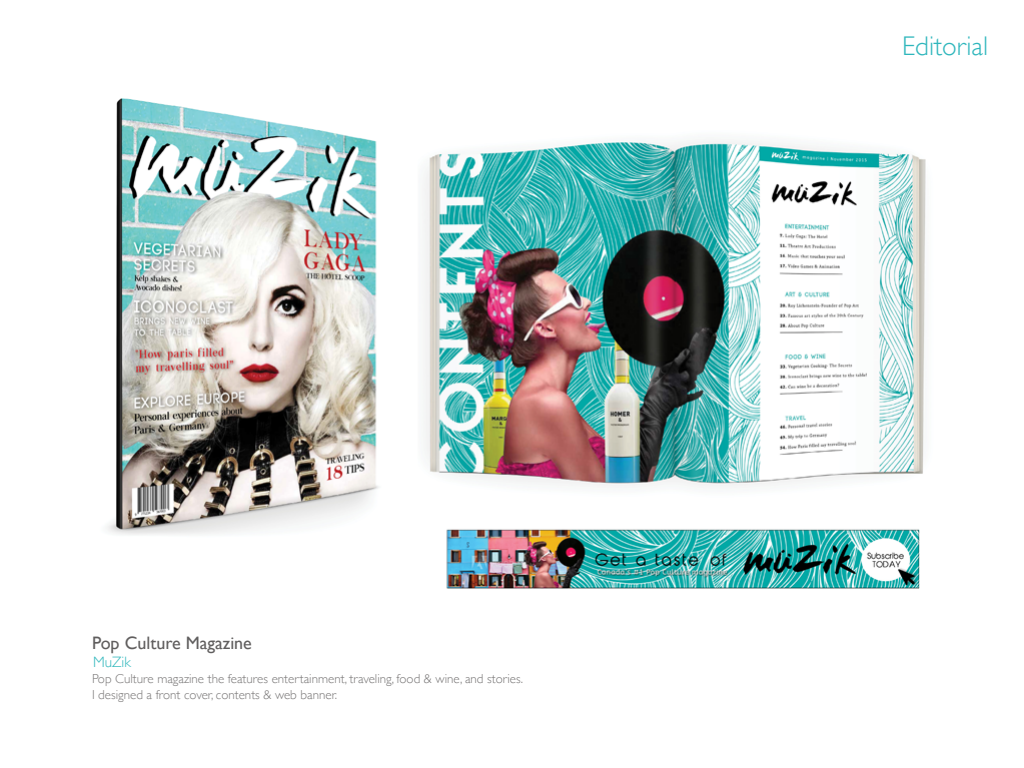
<style>
.page{position:relative;width:1024px;height:768px;background:#fff}
.page>*{position:absolute;margin:0;border:0;box-sizing:border-box;transform-origin:0 0}
.t1{font:300 27px "Gill Sans";color:#2eb6bc}
.t2{font:18px "Gill Sans";color:#605e5e}
.t3{font:300 15px "Gill Sans";color:#2cb6bb}
.t4{font:300 13px/15.6px "Gill Sans";color:#797777}
</style>
<div class="page">
<img style="left:107px;top:98px;width:819px;height:491px">
<h2 class="t2" style="left:92px;top:632px;width:161px">Pop Culture Magazine</h2>
<p class="t3" style="left:93px;top:650px;width:39px">MuZik</p>
<p class="t4" style="left:92px;top:671px;width:432px">Pop Culture magazine the features entertainment, traveling, food &amp; wine, and stories.<br>I designed a front cover, contents &amp; web banner.</p>
<h1 class="t1" style="left:902px;top:25px;width:88px">Editorial</h1>
</div>
